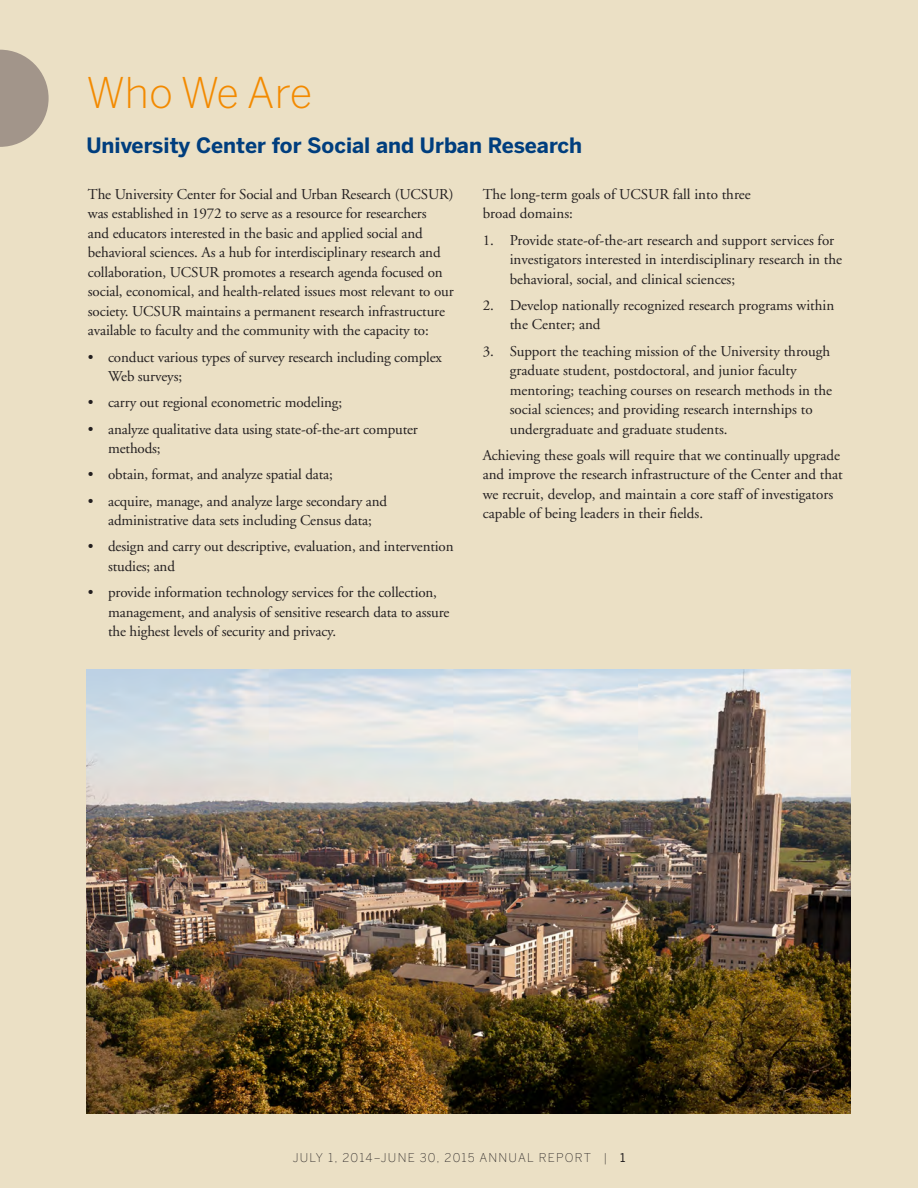
<style>
.page{position:relative;width:918px;height:1188px;background:#ebe0c5}
.page>*{position:absolute;margin:0;border:0;box-sizing:border-box;transform-origin:0 0}
.t1{font:300 42px "Benton Sans";color:#f38a00}
.t2{font:700 21px "Benton Sans";color:#003e7e}
.t3{font:15px/19.5px "Adobe Garamond";letter-spacing:-.01em;color:#231f20}
.t4{font:200 12px "Benton Sans";letter-spacing:.1em;color:#231f20}
.s1{font-weight:400}
</style>
<div class="page">
<img style="left:86px;top:670px;width:764px;height:444px">
<svg style="left:0;top:50px;width:49px;height:97px"></svg>
<h1 class="t1" style="left:86px;top:68px;width:227px">Who We Are</h1>
<h2 class="t2" style="left:86px;top:133px;width:497px">University Center for Social and Urban Research</h2>
<p class="t3" style="left:88px;top:185px;width:367px">The University Center for Social and Urban Research (UCSUR) was established in 1972 to serve as a resource for researchers<br>and educators interested in the basic and applied social and behavioral sciences. As a hub for interdisciplinary research and collaboration, UCSUR promotes a research agenda focused on social, economical, and health-related issues most relevant to our society. UCSUR maintains a permanent research infrastructure available to faculty and the community with the capacity to:</p>
<p class="t3" style="left:108px;top:348px;width:335px;text-indent:-20px">• conduct various types of survey research including complex<br>Web surveys;</p>
<p class="t3" style="left:88px;top:393px;width:256px">• carry out regional econometric modeling;</p>
<p class="t3" style="left:108px;top:420px;width:311px;text-indent:-20px">• analyze qualitative data using state-of-the-art computer methods;</p>
<p class="t3" style="left:88px;top:465px;width:246px">• obtain, format, and analyze spatial data;</p>
<p class="t3" style="left:88px;top:492px;width:301px;text-align:center">• acquire, manage, and analyze large secondary and administrative data sets including Census data;</p>
<p class="t3" style="left:108px;top:537px;width:347px;text-indent:-20px">• design and carry out descriptive, evaluation, and intervention studies; and</p>
<p class="t3" style="left:108px;top:583px;width:343px;text-indent:-20px">• provide information technology services for the collection, management, and analysis of sensitive research data to assure the highest levels of security and privacy.</p>
<p class="t3" style="left:483px;top:185px;width:270px">The long-term goals of UCSUR fall into three broad domains:</p>
<p class="t3" style="left:510px;top:231px;width:334px;text-indent:-27px">1. Provide state-of-the-art research and support services for investigators interested in interdisciplinary research in the behavioral, social, and clinical sciences;</p>
<p class="t3" style="left:510px;top:296px;width:326px;text-indent:-27px">2. Develop nationally recognized research programs within the Center; and</p>
<p class="t3" style="left:510px;top:342px;width:324px;text-indent:-27px">3. Support the teaching mission of the University through graduate student, postdoctoral, and junior faculty mentoring; teaching courses on research methods in the social sciences; and providing research internships to undergraduate and graduate students.</p>
<p class="t3" style="left:483px;top:446px;width:362px">Achieving these goals will require that we continually upgrade and improve the research infrastructure of the Center and that we recruit, develop, and maintain a core staff of investigators capable of being leaders in their fields.</p>
<p class="t4" style="left:293px;top:1151px;width:334px">JULY 1, 2014–JUNE 30, 2015 ANNUAL REPORT | <span class="s1">1</span></p>
</div>
